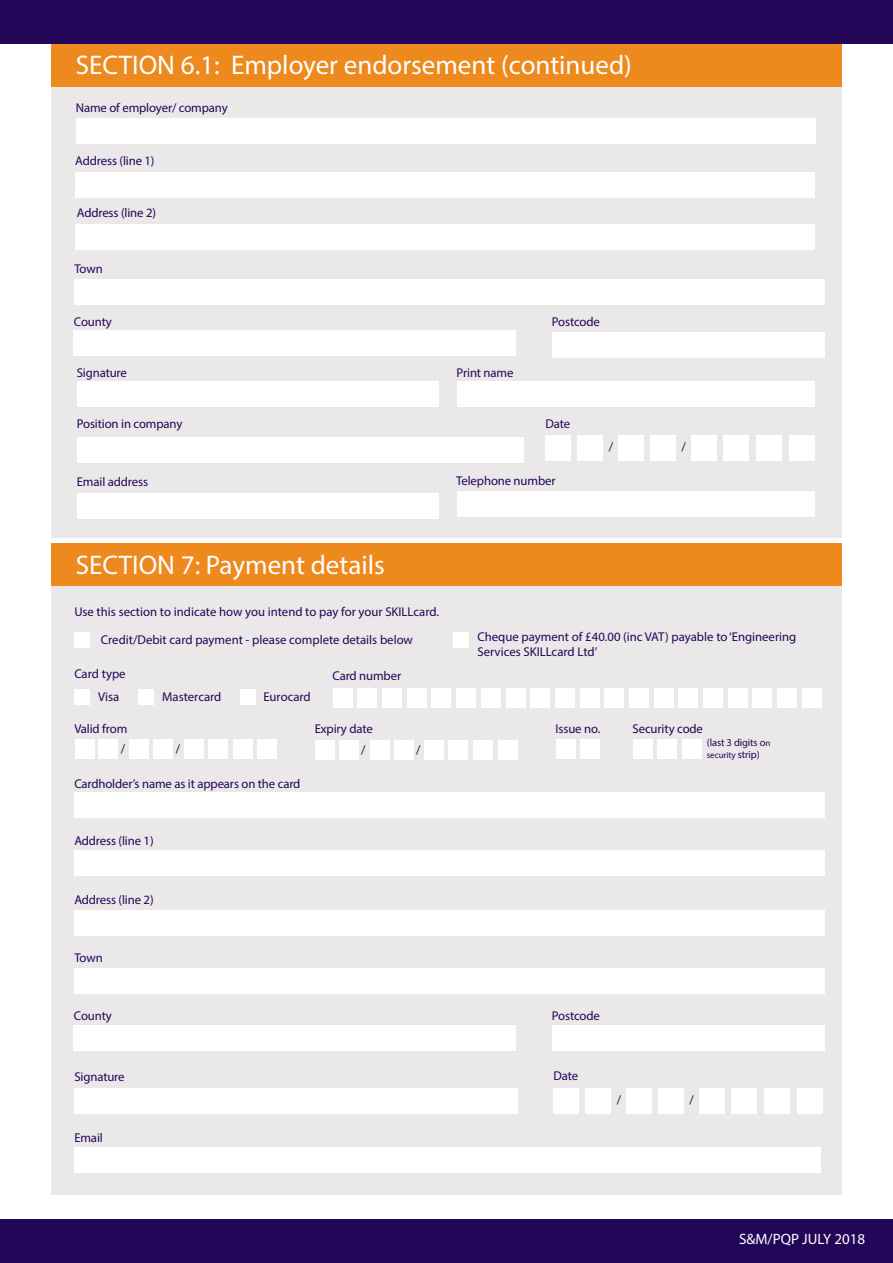
<style>
.page{position:relative;width:893px;height:1263px;background:#fff}
.page>*{position:absolute;margin:0;border:0;box-sizing:border-box;transform-origin:0 0}
.t1{font:27px "Myriad Pro";color:#fff}
.t2{font:15px "Myriad Pro";color:#fff}
.t3{font:12.75px/15.3px "Myriad Pro";letter-spacing:-.01em;color:#230658}
.t4{font:10.5px "Myriad Pro";letter-spacing:-.01em;color:#230658}
.t5{font:9px "Myriad Pro";letter-spacing:-.01em;color:#230658}
.s1{font-size:9px}
.s2{font-size:10.5px}
</style>
<div class="page">
<div style="left:0;top:1219px;width:893px;height:44px;background:#230658"></div>
<div style="left:0;top:0;width:893px;height:44px;background:#230658"></div>
<div style="left:51px;top:563px;width:791px;height:632px;background:#eae8e8"></div>
<div style="left:51px;top:544px;width:791px;height:42px;background:#ed891d"></div>
<div style="left:74px;top:1147px;width:747px;height:25px;background:#fff"></div>
<div style="left:74px;top:632px;width:16px;height:16px;background:#fff"></div>
<div style="left:74px;top:689px;width:16px;height:16px;background:#fff"></div>
<div style="left:138px;top:689px;width:16px;height:16px;background:#fff"></div>
<div style="left:240px;top:689px;width:15px;height:16px;background:#fff"></div>
<div style="left:453px;top:632px;width:16px;height:16px;background:#fff"></div>
<div style="left:74px;top:1025px;width:442px;height:26px;background:#fff"></div>
<div style="left:74px;top:968px;width:750px;height:26px;background:#fff"></div>
<div style="left:552px;top:1025px;width:272px;height:26px;background:#fff"></div>
<div style="left:74px;top:793px;width:750px;height:25px;background:#fff"></div>
<div style="left:74px;top:910px;width:750px;height:26px;background:#fff"></div>
<div style="left:74px;top:851px;width:750px;height:25px;background:#fff"></div>
<div style="left:553px;top:1088px;width:26px;height:26px;background:#fff"></div>
<div style="left:699px;top:1088px;width:26px;height:26px;background:#fff"></div>
<div style="left:627px;top:1088px;width:25px;height:26px;background:#fff"></div>
<div style="left:585px;top:1088px;width:26px;height:26px;background:#fff"></div>
<div style="left:731px;top:1088px;width:26px;height:26px;background:#fff"></div>
<div style="left:764px;top:1088px;width:26px;height:26px;background:#fff"></div>
<div style="left:797px;top:1088px;width:26px;height:26px;background:#fff"></div>
<div style="left:658px;top:1088px;width:26px;height:26px;background:#fff"></div>
<div style="left:333px;top:689px;width:19px;height:19px;background:#fff"></div>
<div style="left:358px;top:689px;width:19px;height:19px;background:#fff"></div>
<div style="left:383px;top:689px;width:19px;height:19px;background:#fff"></div>
<div style="left:407px;top:689px;width:19px;height:19px;background:#fff"></div>
<div style="left:531px;top:689px;width:19px;height:19px;background:#fff"></div>
<div style="left:555px;top:689px;width:19px;height:19px;background:#fff"></div>
<div style="left:580px;top:689px;width:19px;height:19px;background:#fff"></div>
<div style="left:605px;top:689px;width:19px;height:19px;background:#fff"></div>
<div style="left:432px;top:689px;width:19px;height:19px;background:#fff"></div>
<div style="left:457px;top:689px;width:19px;height:19px;background:#fff"></div>
<div style="left:481px;top:689px;width:19px;height:19px;background:#fff"></div>
<div style="left:506px;top:689px;width:19px;height:19px;background:#fff"></div>
<div style="left:629px;top:689px;width:19px;height:19px;background:#fff"></div>
<div style="left:654px;top:689px;width:19px;height:19px;background:#fff"></div>
<div style="left:679px;top:689px;width:19px;height:19px;background:#fff"></div>
<div style="left:703px;top:689px;width:20px;height:19px;background:#fff"></div>
<div style="left:728px;top:689px;width:19px;height:19px;background:#fff"></div>
<div style="left:753px;top:689px;width:19px;height:19px;background:#fff"></div>
<div style="left:777px;top:689px;width:20px;height:19px;background:#fff"></div>
<div style="left:802px;top:689px;width:19px;height:19px;background:#fff"></div>
<div style="left:75px;top:739px;width:19px;height:19px;background:#fff"></div>
<div style="left:185px;top:739px;width:19px;height:19px;background:#fff"></div>
<div style="left:130px;top:739px;width:19px;height:19px;background:#fff"></div>
<div style="left:99px;top:739px;width:19px;height:19px;background:#fff"></div>
<div style="left:208px;top:739px;width:19px;height:19px;background:#fff"></div>
<div style="left:233px;top:739px;width:19px;height:19px;background:#fff"></div>
<div style="left:258px;top:739px;width:19px;height:19px;background:#fff"></div>
<div style="left:154px;top:739px;width:19px;height:19px;background:#fff"></div>
<div style="left:315px;top:741px;width:19px;height:19px;background:#fff"></div>
<div style="left:425px;top:741px;width:19px;height:19px;background:#fff"></div>
<div style="left:370px;top:741px;width:19px;height:19px;background:#fff"></div>
<div style="left:339px;top:741px;width:19px;height:19px;background:#fff"></div>
<div style="left:449px;top:741px;width:19px;height:19px;background:#fff"></div>
<div style="left:473px;top:741px;width:19px;height:19px;background:#fff"></div>
<div style="left:498px;top:741px;width:19px;height:19px;background:#fff"></div>
<div style="left:394px;top:741px;width:19px;height:19px;background:#fff"></div>
<div style="left:556px;top:739px;width:19px;height:19px;background:#fff"></div>
<div style="left:580px;top:739px;width:19px;height:19px;background:#fff"></div>
<div style="left:633px;top:739px;width:19px;height:19px;background:#fff"></div>
<div style="left:657px;top:739px;width:19px;height:19px;background:#fff"></div>
<div style="left:682px;top:739px;width:20px;height:19px;background:#fff"></div>
<div style="left:74px;top:1088px;width:443px;height:26px;background:#fff"></div>
<div style="left:51px;top:86px;width:791px;height:451px;background:#eae8e8"></div>
<div style="left:51px;top:44px;width:791px;height:42px;background:#ed891d"></div>
<div style="left:77px;top:382px;width:361px;height:25px;background:#fff"></div>
<div style="left:457px;top:382px;width:357px;height:25px;background:#fff"></div>
<div style="left:77px;top:437px;width:446px;height:25px;background:#fff"></div>
<div style="left:457px;top:491px;width:357px;height:26px;background:#fff"></div>
<div style="left:545px;top:435px;width:26px;height:26px;background:#fff"></div>
<div style="left:691px;top:435px;width:26px;height:26px;background:#fff"></div>
<div style="left:619px;top:435px;width:25px;height:26px;background:#fff"></div>
<div style="left:577px;top:435px;width:26px;height:26px;background:#fff"></div>
<div style="left:723px;top:435px;width:26px;height:26px;background:#fff"></div>
<div style="left:756px;top:435px;width:26px;height:26px;background:#fff"></div>
<div style="left:789px;top:435px;width:26px;height:26px;background:#fff"></div>
<div style="left:650px;top:435px;width:26px;height:26px;background:#fff"></div>
<div style="left:77px;top:493px;width:361px;height:25px;background:#fff"></div>
<div style="left:75px;top:172px;width:740px;height:25px;background:#fff"></div>
<div style="left:75px;top:224px;width:740px;height:26px;background:#fff"></div>
<div style="left:77px;top:118px;width:739px;height:26px;background:#fff"></div>
<div style="left:74px;top:330px;width:442px;height:26px;background:#fff"></div>
<div style="left:74px;top:279px;width:750px;height:26px;background:#fff"></div>
<div style="left:552px;top:332px;width:272px;height:25px;background:#fff"></div>
<p class="t1" style="left:76px;top:48px;width:558px">SECTION 6.1: Employer endorsement (continued)</p>
<p class="t3" style="left:76px;top:99px;width:153px">Name of employer/ company</p>
<p class="t3" style="left:75px;top:153px;width:81px">Address (line 1)</p>
<p class="t3" style="left:77px;top:205px;width:81px">Address (line 2)</p>
<p class="t3" style="left:74px;top:261px;width:30px">Town</p>
<p class="t3" style="left:74px;top:314px;width:40px">County</p>
<p class="t3" style="left:552px;top:314px;width:49px">Postcode</p>
<p class="t3" style="left:77px;top:364px;width:52px">Signature</p>
<p class="t3" style="left:457px;top:364px;width:58px">Print name</p>
<p class="t3" style="left:77px;top:416px;width:107px">Position in company</p>
<p class="t3" style="left:545px;top:415px;width:26px">Date</p>
<p class="t3" style="left:609px;top:439px;width:6px">/</p>
<p class="t3" style="left:681px;top:439px;width:6px">/</p>
<p class="t3" style="left:77px;top:474px;width:73px">Email address</p>
<p class="t3" style="left:456px;top:473px;width:101px">Telephone number</p>
<p class="t1" style="left:76px;top:548px;width:310px">SECTION 7: Payment details</p>
<p class="t3" style="left:74px;top:604px;width:366px">Use this section to indicate how you intend to pay for your SKILLcard.</p>
<p class="t3" style="left:101px;top:632px;width:314px">Credit/Debit card payment - please complete details below</p>
<p class="t3" style="left:74px;top:666px;width:53px">Card type</p>
<p class="t3" style="left:98px;top:689px;width:23px">Visa</p>
<p class="t3" style="left:162px;top:689px;width:61px">Mastercard</p>
<p class="t3" style="left:263px;top:689px;width:49px">Eurocard</p>
<p class="t3" style="left:332px;top:668px;width:70px">Card number</p>
<p class="t3" style="left:477px;top:628px;width:320px">Cheque payment of £40.00 (inc VAT) payable to ‘Engineering<br>Services SKILLcard Ltd’</p>
<p class="t3" style="left:74px;top:721px;width:54px">Valid from</p>
<p class="t3" style="left:315px;top:721px;width:60px">Expiry date</p>
<p class="t3" style="left:556px;top:721px;width:46px">Issue no.</p>
<p class="t3" style="left:633px;top:721px;width:72px">Security code</p>
<p class="t3" style="left:121px;top:741px;width:6px">/</p>
<p class="t3" style="left:176px;top:741px;width:6px">/</p>
<p class="t3" style="left:361px;top:742px;width:6px">/</p>
<p class="t3" style="left:416px;top:742px;width:6px">/</p>
<p class="t3" style="left:74px;top:776px;width:228px">Cardholder’s name as it appears on the card</p>
<p class="t3" style="left:74px;top:833px;width:81px">Address (line 1)</p>
<p class="t3" style="left:74px;top:892px;width:81px">Address (line 2)</p>
<p class="t3" style="left:74px;top:950px;width:30px">Town</p>
<p class="t3" style="left:74px;top:1007px;width:40px">County</p>
<p class="t3" style="left:74px;top:1068px;width:52px">Signature</p>
<p class="t3" style="left:74px;top:1130px;width:30px">Email</p>
<p class="t4" style="left:707px;top:736px;width:65px">(last 3 digits o<span class="s1">n</span></p>
<p class="t5" style="left:707px;top:749px;width:54px">security <span class="s2">strip)</span></p>
<p class="t3" style="left:552px;top:1007px;width:49px">Postcode</p>
<p class="t3" style="left:553px;top:1068px;width:26px">Date</p>
<p class="t3" style="left:617px;top:1091px;width:6px">/</p>
<p class="t3" style="left:689px;top:1091px;width:6px">/</p>
<p class="t2" style="left:739px;top:1230px;width:128px">S&amp;M/PQP JULY 2018</p>
</div>
